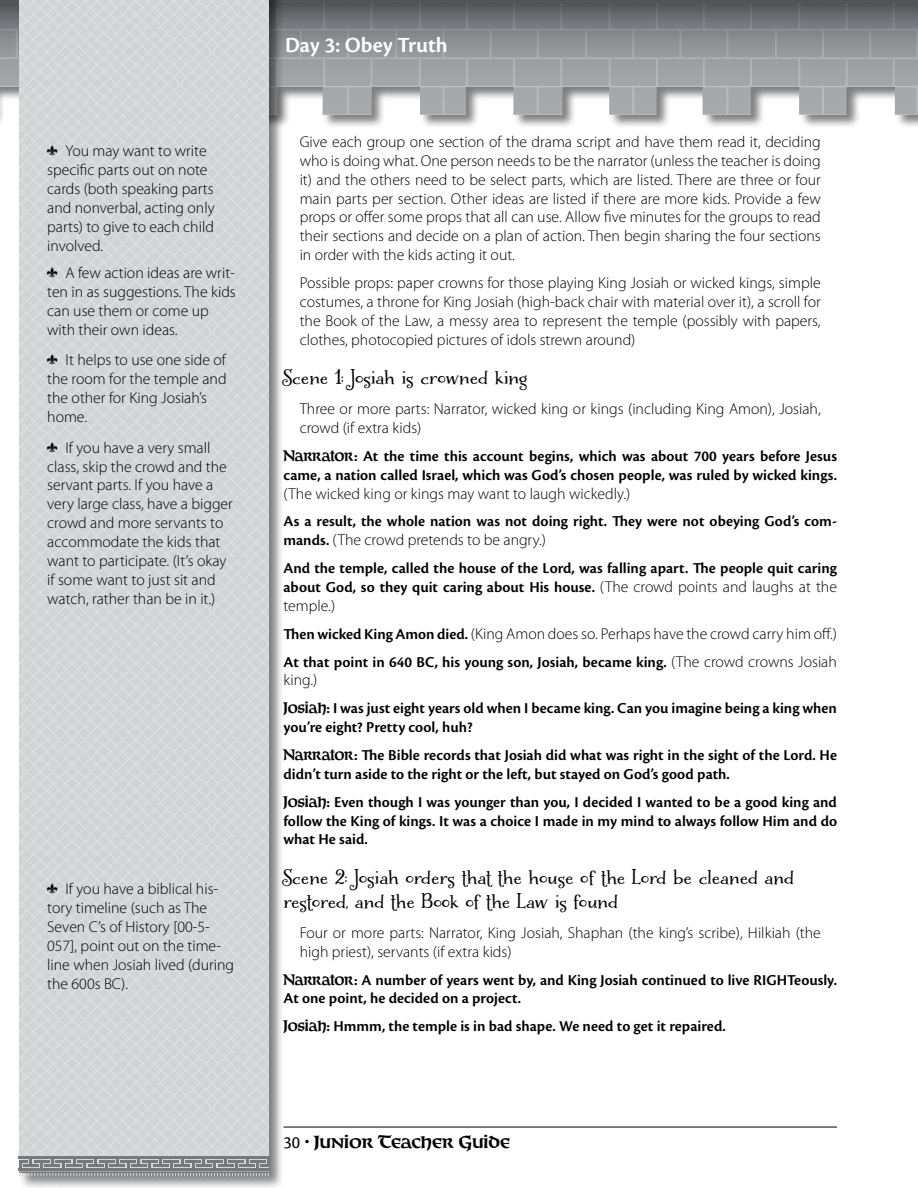
<style>
.page{position:relative;width:918px;height:1188px;background:#fff}
.page>*{position:absolute;margin:0;border:0;box-sizing:border-box;transform-origin:0 0}
.t1{font:24px/24px "Liam";color:#000}
.t2{font:600 22.5px "Cronos Pro";color:#fff}
.t3{font:700 18px "Connemara Old Style Pro";color:#000}
.t4{font:300 15.75px/18.9px "Myriad Pro";color:#000}
.t5{font:600 15.75px/18.9px "Cronos Pro";color:#000}
.s1{font-family:"Connemara Old Style Pro";font-weight:700}
.s2{font-family:"Cronos Pro";font-weight:600}
.s3{font-family:"Myriad Pro";font-weight:300}
.s4{font-family:"Cronos Pro";font-weight:400}
</style>
<div class="page">
<svg style="left:0;top:0;width:917px;height:126px;background:#9b9d9f"></svg>
<svg style="left:917px;top:0;width:1px;height:126px"></svg>
<hr style="left:284px;top:1127px;width:553px;height:1px;background:#000">
<div style="left:19px;top:0;width:265px;height:1188px;background:#000;opacity:.5"></div>
<div style="left:20px;top:0;width:249px;height:1172px;background:#d2d4d5"></div>
<hr style="left:19px;top:1156px;width:251px;height:3px;background:#77787b">
<svg style="left:19px;top:1159px;width:251px;height:17px"></svg>
<p class="t4" style="left:47px;top:142px;width:169px;text-indent:18px">You may want to write specific parts out on note cards (both speaking parts and nonverbal, acting only parts) to give to each child involved.</p>
<p class="t4" style="left:47px;top:264px;width:190px;text-indent:18px">A few action ideas are writ&shy;ten in as suggestions. The kids can use them or come up with their own ideas.</p>
<p class="t4" style="left:47px;top:351px;width:181px;text-indent:18px">It helps to use one side of the room for the temple and the other for King Josiah’s home.</p>
<p class="t4" style="left:47px;top:438px;width:187px;text-indent:18px">If you have a very small class, skip the crowd and the servant parts. If you have a very large class, have a bigger crowd and more servants to accommodate the kids that want to participate. (It’s okay if some want to just sit and watch, rather than be in it.)</p>
<p class="t4" style="left:47px;top:880px;width:188px;text-indent:18px">If you have a biblical his&shy;tory timeline (such as The<br>Seven C’s of History [00-5-<br>057], point out on the time&shy;line when Josiah lived (during the 600s BC).</p>
<h2 class="t2" style="left:285px;top:32px;width:164px">Day 3: Obey Truth</h2>
<p class="t4" style="left:300px;top:132px;width:523px;text-align:justify">Give each group one section of the drama script and have them read it, deciding who is doing what. One person needs to be the narrator (unless the teacher is doing it) and the others need to be select parts, which are listed. There are three or four main parts per section. Other ideas are listed if there are more kids. Provide a few props or offer some props that all can use. Allow five minutes for the groups to read their sections and decide on a plan of action. Then begin sharing the four sections in order with the kids acting it out.</p>
<p class="t4" style="left:300px;top:274px;width:523px;text-align:justify">Possible props: paper crowns for those playing King Josiah or wicked kings, simple costumes, a throne for King Josiah (high-back chair with material over it), a scroll for the Book of the Law, a messy area to represent the temple (possibly with papers, clothes, photocopied pictures of idols strewn around)</p>
<h1 class="t1" style="left:284px;top:366px;width:245px">Scene 1: Josiah is crowned king</h1>
<p class="t4" style="left:300px;top:400px;width:523px">Three or more parts: Narrator, wicked king or kings (including King Amon), Josiah, crowd (if extra kids)</p>
<p class="t5" style="left:283px;top:447px;width:555px"><span class="s1">Narrator:</span> At the time this account begins, which was about 700 years before Jesus came, a nation called Israel, which was God’s chosen people, was ruled by wicked kings.</p>
<p class="t4" style="left:283px;top:484px;width:348px">(The wicked king or kings may want to laugh wickedly.)</p>
<p class="t5" style="left:283px;top:512px;width:555px">As a result, the whole nation was not doing right. They were not obeying God’s com-</p>
<p class="t4" style="left:283px;top:531px;width:264px"><span class="s2">mands.</span> (The crowd pretends to be angry.)</p>
<p class="t5" style="left:283px;top:559px;width:555px">And the temple, called the house of the Lord, was falling apart. The people quit caring about God, so they quit caring about His house. <span class="s3">(The crowd points and laughs at the</span></p>
<p class="t4" style="left:283px;top:592px;width:555px;line-height:27.8px">temple.)<br><span class="s2">Then wicked King Amon died.</span> (King Amon does so. Perhaps have the crowd carry him off.)</p>
<p class="t5" style="left:283px;top:652px;width:555px">At that point in 640 BC, his young son, Josiah, became king. <span class="s3">(The crowd crowns Josiah</span></p>
<p class="t4" style="left:283px;top:671px;width:36px">king.)</p>
<p class="t5" style="left:283px;top:699px;width:555px"><span class="s1">Josiah:</span> I was just eight years old when I became king. Can you imagine being a king when you’re eight? Pretty cool, huh?</p>
<p class="t5" style="left:283px;top:746px;width:555px"><span class="s1">Narrator:</span> The Bible records that Josiah did what was right in the sight of the Lord. He didn’t turn aside to the right or the left, but stayed on God’s good path.</p>
<p class="t5" style="left:283px;top:793px;width:555px;text-align:justify"><span class="s1">Josiah:</span> Even though I was younger than you, I decided I wanted to be a good king and follow the King of kings. It was a choice I made in my mind to always follow Him and do what He said.</p>
<h1 class="t1" style="left:284px;top:866px;width:512px">Scene 2: Josiah orders that the house of the Lord be cleaned and restored, and the Book of the Law is found</h1>
<p class="t4" style="left:300px;top:923px;width:523px">Four or more parts: Narrator, King Josiah, Shaphan (the king’s scribe), Hilkiah (the high priest), servants (if extra kids)</p>
<p class="t5" style="left:283px;top:970px;width:555px"><span class="s1">Narrator:</span> A number of years went by, and King Josiah continued to live RIGHTeously.<br>At one point, he decided on a project.</p>
<p class="t5" style="left:284px;top:1017px;width:444px"><span class="s1">Josiah:</span> Hmmm, the temple is in bad shape. We need to get it repaired.</p>
<p class="t3" style="left:284px;top:1130px;width:228px"><span class="s4">30</span> • Junior Teacher Guide</p>
</div>
